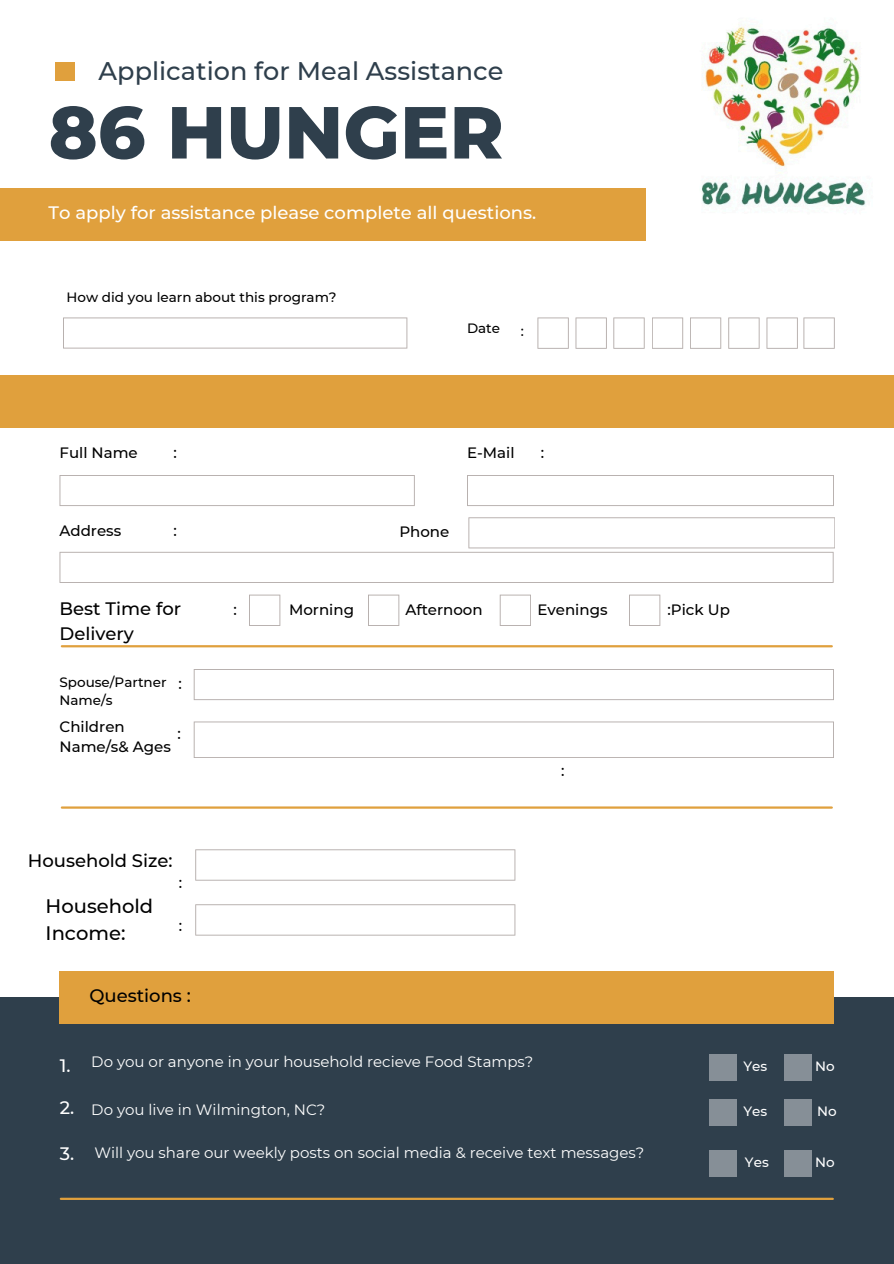
<style>
.page{position:relative;width:894px;height:1264px;background:#fff}
.page>*{position:absolute;margin:0;border:0;box-sizing:border-box;transform-origin:0 0}
.t1{font:800 73.5px "Montserrat";color:#2f3f4c}
.t2{font:500 25.5px "Montserrat";color:#2f3f4c}
.t3{font:500 19.5px/27px "Montserrat";color:#000}
.t4{font:500 18px "Montserrat";color:#fff}
.t5{font:500 18px/24.8px "Montserrat";color:#000}
.t6{font:15px "Montserrat";color:#fff}
.t7{font:500 15px/20.2px "Montserrat";color:#000}
.t8{font:500 13.5px/18px "Montserrat";color:#000}
.t9{font:500 13.5px "Montserrat";color:#fff}
</style>
<div class="page">
<div style="left:0;top:188px;width:646px;height:53px;background:#e0a03d"></div>
<div style="left:56px;top:62px;width:19px;height:19px;background:#e0a03d"></div>
<div style="left:0;top:375px;width:893px;height:53px;background:#e0a03d"></div>
<div style="left:0;top:997px;width:893px;height:266px;background:#2f3f4c"></div>
<div style="left:60px;top:971px;width:773px;height:52px;background:#e0a03d"></div>
<hr style="left:62px;top:645px;width:769px;height:2px;background:#e0a03d">
<div style="left:783px;top:1054px;width:28px;height:26px;background:#868f97"></div>
<div style="left:709px;top:1054px;width:27px;height:26px;background:#868f97"></div>
<div style="left:783px;top:1099px;width:28px;height:26px;background:#868f97"></div>
<div style="left:709px;top:1099px;width:27px;height:26px;background:#868f97"></div>
<div style="left:709px;top:1150px;width:27px;height:26px;background:#868f97"></div>
<hr style="left:61px;top:1197px;width:771px;height:2px;background:#e0a03d">
<svg style="left:63px;top:317px;width:344px;height:31px"></svg>
<svg style="left:537px;top:317px;width:31px;height:32px"></svg>
<svg style="left:575px;top:317px;width:31px;height:32px"></svg>
<svg style="left:613px;top:317px;width:31px;height:32px"></svg>
<svg style="left:652px;top:317px;width:31px;height:32px"></svg>
<svg style="left:690px;top:317px;width:31px;height:32px"></svg>
<svg style="left:728px;top:317px;width:31px;height:32px"></svg>
<svg style="left:766px;top:317px;width:31px;height:32px"></svg>
<svg style="left:803px;top:317px;width:31px;height:32px"></svg>
<svg style="left:59px;top:475px;width:355px;height:31px"></svg>
<svg style="left:467px;top:475px;width:366px;height:31px"></svg>
<svg style="left:249px;top:594px;width:31px;height:32px"></svg>
<svg style="left:368px;top:594px;width:31px;height:32px"></svg>
<svg style="left:499px;top:594px;width:32px;height:32px"></svg>
<svg style="left:629px;top:594px;width:31px;height:32px"></svg>
<svg style="left:194px;top:669px;width:639px;height:31px"></svg>
<svg style="left:194px;top:721px;width:639px;height:37px"></svg>
<svg style="left:195px;top:849px;width:320px;height:31px"></svg>
<svg style="left:195px;top:904px;width:320px;height:31px"></svg>
<div style="left:783px;top:1150px;width:28px;height:26px;background:#868f97"></div>
<hr style="left:62px;top:806px;width:769px;height:2px;background:#e0a03d">
<img style="left:701px;top:24px;width:165px;height:183px">
<svg style="left:59px;top:517px;width:776px;height:66px"></svg>
<p class="t2" style="left:99px;top:55px;width:406px">Application for Meal Assistance</p>
<h3 class="t1" style="left:49px;top:87px;width:456px">86 HUNGER</h3>
<p class="t4" style="left:49px;top:202px;width:489px">To apply for assistance please complete all questions.</p>
<p class="t8" style="left:67px;top:288px;width:271px">How did you learn about this program?</p>
<h4 class="t8" style="left:467px;top:319px;width:35px">Date</h4>
<p class="t8" style="left:520px;top:322px;width:5px">:</p>
<p class="t7" style="left:59px;top:442px;width:80px">Full Name</p>
<p class="t7" style="left:59px;top:520px;width:63px">Address</p>
<p class="t7" style="left:173px;top:442px;width:5px">:</p>
<h3 class="t7" style="left:467px;top:442px;width:49px">E-Mail</h3>
<h3 class="t7" style="left:173px;top:520px;width:5px">:</h3>
<p class="t7" style="left:399px;top:522px;width:51px">Phone</p>
<p class="t7" style="left:540px;top:442px;width:5px">:</p>
<p class="t5" style="left:59px;top:596px;width:123px">Best Time for<br>Delivery</p>
<p class="t8" style="left:59px;top:673px;width:109px">Spouse/Partner<br>Name/s</p>
<p class="t7" style="left:59px;top:716px;width:113px">Children<br>Name/s&amp; Ages</p>
<h3 class="t7" style="left:178px;top:673px;width:5px">:</h3>
<p class="t7" style="left:177px;top:723px;width:5px">:</p>
<h3 class="t7" style="left:233px;top:599px;width:5px">:</h3>
<h4 class="t7" style="left:289px;top:599px;width:66px">Morning</h4>
<h4 class="t7" style="left:405px;top:599px;width:79px">Afternoon</h4>
<h4 class="t7" style="left:537px;top:599px;width:72px">Evenings</h4>
<h4 class="t7" style="left:667px;top:599px;width:64px">:Pick Up</h4>
<h3 class="t7" style="left:561px;top:761px;width:5px">:</h3>
<p class="t5" style="left:28px;top:847px;width:146px">Household Size:</p>
<h4 class="t3" style="left:46px;top:892px;width:109px">Household<br>Income:</h4>
<p class="t7" style="left:179px;top:873px;width:5px">:</p>
<p class="t7" style="left:179px;top:915px;width:5px">:</p>
<h4 class="t5" style="left:89px;top:982px;width:103px">Questions :</h4>
<h3 class="t4" style="left:60px;top:1054px;width:12px">1.</h3>
<p class="t4" style="left:60px;top:1096px;width:16px">2.</p>
<p class="t4" style="left:60px;top:1142px;width:16px">3.</p>
<p class="t6" style="left:91px;top:1052px;width:443px">Do you or anyone in your household recieve Food Stamps?</p>
<p class="t6" style="left:91px;top:1100px;width:235px">Do you live in Wilmington, NC?</p>
<p class="t6" style="left:94px;top:1143px;width:551px">Will you share our weekly posts on social media &amp; receive text messages?</p>
<h4 class="t9" style="left:743px;top:1057px;width:25px">Yes</h4>
<p class="t9" style="left:743px;top:1102px;width:25px">Yes</p>
<h4 class="t9" style="left:744px;top:1153px;width:25px">Yes</h4>
<h3 class="t9" style="left:814px;top:1057px;width:21px">No</h3>
<p class="t9" style="left:816px;top:1102px;width:21px">No</p>
<h2 class="t9" style="left:814px;top:1153px;width:21px">No</h2>
</div>
